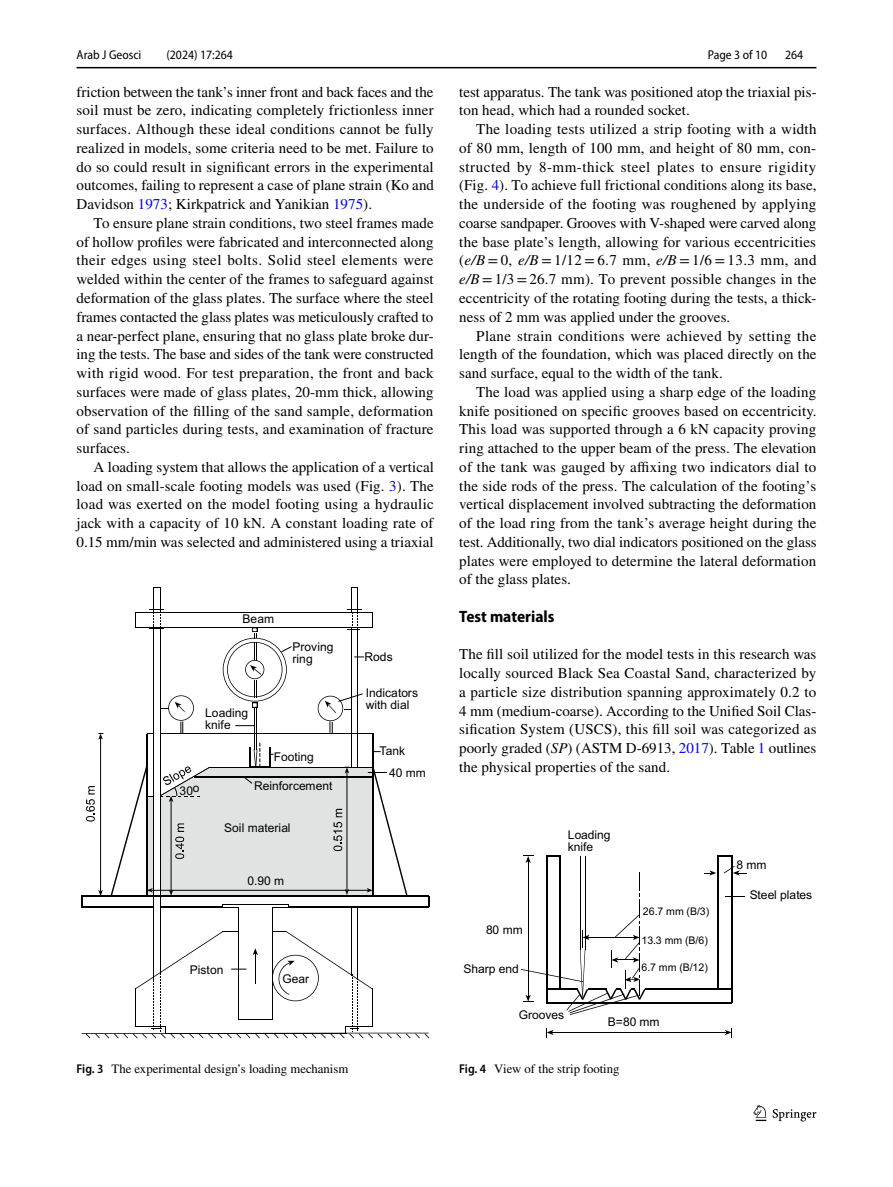
<style>
.page{position:relative;width:893px;height:1187px;background:#fff}
.page>*{position:absolute;margin:0;border:0;box-sizing:border-box;transform-origin:0 0}
.t1{font:700 semi-condensed 16.5px "Myriad Pro";color:#000}
.t2{font:15px/18.8px "STIX";letter-spacing:.005em;color:#000;text-align:justify}
.t3{font:12.75px "STIX";color:#000}
.t4{font:semi-condensed 12.75px "Myriad Pro";color:#000}
.t5{font:12px/12px "Arial 5";letter-spacing:.005em;color:#000}
.t6{font:12px/12px "Arial 7";color:#000}
.t7{font:12px "Arial 6";color:#000}
.t8{font:10.5px "Arial 7";color:#000}
.s1{color:#00f}
.s2{font-style:italic}
.s3{font-family:"Myriad Pro";font-weight:600;font-stretch:semi-condensed}
</style>
<div class="page">
<hr style="left:77px;top:67px;width:739px;height:1px;background:#000">
<svg style="left:753px;top:1105px;width:13px;height:15px"></svg>
<svg style="left:773px;top:1109px;width:43px;height:12px"></svg>
<hr style="left:160px;top:895px;width:269px;height:2px;background:#000">
<hr style="left:136px;top:611px;width:236px;height:1px;background:#000">
<hr style="left:136px;top:627px;width:236px;height:1px;background:#000">
<svg style="left:372px;top:612px;width:1px;height:15px"></svg>
<svg style="left:135px;top:612px;width:1px;height:15px"></svg>
<hr style="left:160px;top:628px;width:1px;height:344px;background:#000">
<div style="left:227px;top:642px;width:55px;height:55px;border:2px solid #000;border-radius:50%"></div>
<svg style="left:250px;top:628px;width:11px;height:17px"></svg>
<div style="left:168px;top:695px;width:26px;height:25px;border:2px solid #000;border-radius:50%"></div>
<svg style="left:175px;top:702px;width:10px;height:9px"></svg>
<hr style="left:288px;top:906px;width:141px;height:1px;background:#000">
<svg style="left:231px;top:645px;width:134px;height:285px"></svg>
<hr style="left:357px;top:907px;width:1px;height:71px;background:#000">
<svg style="left:82px;top:930px;width:347px;height:108px"></svg>
<hr style="left:153px;top:626px;width:1px;height:353px;background:#000">
<hr style="left:82px;top:905px;width:71px;height:2px;background:#000">
<svg style="left:325px;top:693px;width:38px;height:20px"></svg>
<hr style="left:146px;top:733px;width:1px;height:163px;background:#000">
<hr style="left:372px;top:733px;width:1px;height:163px;background:#000">
<svg style="left:86px;top:786px;width:9px;height:35px"></svg>
<svg style="left:181px;top:721px;width:2px;height:12px"></svg>
<svg style="left:330px;top:721px;width:3px;height:12px"></svg>
<hr style="left:82px;top:895px;width:71px;height:2px;background:#000">
<hr style="left:100px;top:738px;width:1px;height:153px;background:#000">
<svg style="left:98px;top:889px;width:5px;height:6px"></svg>
<svg style="left:98px;top:733px;width:5px;height:6px"></svg>
<hr style="left:256px;top:708px;width:1px;height:41px;background:#000">
<hr style="left:254px;top:708px;width:1px;height:42px;background:#000">
<svg style="left:235px;top:725px;width:19px;height:1px"></svg>
<hr style="left:357px;top:627px;width:1px;height:140px;background:#000">
<hr style="left:351px;top:628px;width:1px;height:139px;background:#000">
<hr style="left:351px;top:907px;width:1px;height:69px;background:#000">
<svg style="left:149px;top:587px;width:14px;height:42px"></svg>
<hr style="left:161px;top:733px;width:212px;height:1px;background:#000">
<svg style="left:111px;top:742px;width:297px;height:165px"></svg>
<svg style="left:347px;top:587px;width:14px;height:43px"></svg>
<hr style="left:546px;top:855px;width:1px;height:147px;background:#000">
<hr style="left:547px;top:1002px;width:185px;height:1px;background:#000">
<hr style="left:717px;top:855px;width:2px;height:133px;background:#000">
<hr style="left:560px;top:855px;width:1px;height:133px;background:#000">
<hr style="left:731px;top:855px;width:1px;height:147px;background:#000">
<svg style="left:547px;top:855px;width:13px;height:1px"></svg>
<svg style="left:719px;top:855px;width:12px;height:1px"></svg>
<hr style="left:645px;top:988px;width:86px;height:1px;background:#000">
<hr style="left:585px;top:855px;width:1px;height:94px;background:#000">
<hr style="left:580px;top:855px;width:1px;height:94px;background:#000">
<hr style="left:552px;top:1031px;width:175px;height:1px;background:#000">
<svg style="left:546px;top:1028px;width:8px;height:9px"></svg>
<svg style="left:725px;top:1028px;width:7px;height:9px"></svg>
<hr style="left:528px;top:861px;width:1px;height:135px;background:#000">
<svg style="left:523px;top:855px;width:11px;height:8px"></svg>
<svg style="left:521px;top:872px;width:124px;height:142px"></svg>
<svg style="left:725px;top:896px;width:19px;height:1px"></svg>
<svg style="left:704px;top:870px;width:12px;height:5px"></svg>
<svg style="left:724px;top:865px;width:23px;height:10px"></svg>
<p class="t4" style="left:77px;top:48px;width:66px">Arab J Geosci</p>
<p class="t4" style="left:166px;top:48px;width:68px">(2024) 17:264</p>
<p class="t4" style="left:708px;top:48px;width:61px">Page 3 of 10</p>
<p class="t4" style="left:785px;top:48px;width:20px">264</p>
<p class="t2" style="left:77px;top:83px;width:359px">friction between the tank’s inner front and back faces and the soil must be zero, indicating completely frictionless inner surfaces. Although these ideal conditions cannot be fully realized in models, some criteria need to be met. Failure to do so could result in significant errors in the experimental outcomes, failing to represent a case of plane strain (Ko and Davidson <span class="s1">1973</span>; Kirkpatrick and Yanikian <span class="s1">1975</span>).</p>
<p class="t2" style="left:77px;top:214px;width:359px;text-indent:17px">To ensure plane strain conditions, two steel frames made of hollow profiles were fabricated and interconnected along their edges using steel bolts. Solid steel elements were welded within the center of the frames to safeguard against deformation of the glass plates. The surface where the steel frames contacted the glass plates was meticulously crafted to a near-perfect plane, ensuring that no glass plate broke dur&shy;ing the tests. The base and sides of the tank were constructed with rigid wood. For test preparation, the front and back surfaces were made of glass plates, 20-mm thick, allowing observation of the filling of the sand sample, deformation of sand particles during tests, and examination of fracture surfaces.</p>
<p class="t2" style="left:77px;top:458px;width:359px;text-indent:17px">A loading system that allows the application of a vertical load on small-scale footing models was used (Fig. <span class="s1">3</span>). The load was exerted on the model footing using a hydraulic jack with a capacity of 10 kN. A constant loading rate of 0.15 mm/min was selected and administered using a triaxial</p>
<p class="t2" style="left:459px;top:83px;width:359px">test apparatus. The tank was positioned atop the triaxial pis&shy;ton head, which had a rounded socket.</p>
<p class="t2" style="left:459px;top:121px;width:359px;text-indent:17px">The loading tests utilized a strip footing with a width of 80 mm, length of 100 mm, and height of 80 mm, con&shy;structed by 8-mm-thick steel plates to ensure rigidity (Fig. <span class="s1">4</span>). To achieve full frictional conditions along its base, the underside of the footing was roughened by applying coarse sandpaper. Grooves with V-shaped were carved along the base plate’s length, allowing for various eccentricities (<span class="s2">e/B</span> = 0, <span class="s2">e/B</span> = 1/12 = 6.7 mm, <span class="s2">e/B</span> = 1/6 = 13.3 mm, and <span class="s2">e/B</span>=1/3=26.7 mm). To prevent possible changes in the eccentricity of the rotating footing during the tests, a thick&shy;ness of 2 mm was applied under the grooves.</p>
<p class="t2" style="left:459px;top:327px;width:359px;text-indent:17px">Plane strain conditions were achieved by setting the length of the foundation, which was placed directly on the sand surface, equal to the width of the tank.</p>
<p class="t2" style="left:459px;top:383px;width:359px;text-indent:17px">The load was applied using a sharp edge of the loading knife positioned on specific grooves based on eccentricity.<br>This load was supported through a 6 kN capacity proving ring attached to the upper beam of the press. The elevation of the tank was gauged by affixing two indicators dial to the side rods of the press. The calculation of the footing’s vertical displacement involved subtracting the deformation of the load ring from the tank’s average height during the test. Additionally, two dial indicators positioned on the glass plates were employed to determine the lateral deformation of the glass plates.</p>
<p class="t1" style="left:459px;top:607px;width:97px">Test materials</p>
<p class="t2" style="left:459px;top:646px;width:359px">The fill soil utilized for the model tests in this research was locally sourced Black Sea Coastal Sand, characterized by a particle size distribution spanning approximately 0.2 to 4 mm (medium-coarse). According to the Unified Soil Clas&shy;sification System (USCS), this fill soil was categorized as poorly graded (<span class="s2">SP</span>) (ASTM D-6913, <span class="s1">2017</span>). Table <span class="s1">1</span> outlines the physical properties of the sand.</p>
<p class="t5" style="left:242px;top:613px;width:33px">Beam</p>
<p class="t5" style="left:292px;top:641px;width:43px">Proving ring</p>
<p class="t5" style="left:364px;top:651px;width:30px">Rods</p>
<p class="t5" style="left:366px;top:686px;width:54px">Indicators with dial</p>
<p class="t5" style="left:205px;top:706px;width:45px">Loading knife</p>
<p class="t7" style="left:380px;top:743px;width:27px">Tank</p>
<p class="t7" style="left:274px;top:749px;width:42px">Footing</p>
<p class="t7" style="left:389px;top:766px;width:38px">40 mm</p>
<p class="t7" style="left:180px;top:783px;width:22px">30o</p>
<p class="t7" style="left:254px;top:779px;width:80px">Reinforcement</p>
<p class="t7" style="left:224px;top:820px;width:68px">Soil material</p>
<p class="t7" style="left:247px;top:874px;width:38px">0.90 m</p>
<p class="t5" style="left:190px;top:963px;width:35px">Piston</p>
<p class="t5" style="left:282px;top:972px;width:28px">Gear</p>
<p class="t3" style="left:77px;top:1060px;width:273px"><span class="s3">Fig. 3</span> The experimental design’s loading mechanism</p>
<p class="t6" style="left:486px;top:924px;width:38px">80 mm</p>
<p class="t6" style="left:463px;top:962px;width:57px">Sharp end</p>
<p class="t6" style="left:568px;top:828px;width:44px">Loading knife</p>
<p class="t8" style="left:643px;top:905px;width:68px">26.7 mm (B/3)</p>
<p class="t8" style="left:641px;top:933px;width:68px">13.3 mm (B/6)</p>
<p class="t8" style="left:641px;top:961px;width:68px">6.7 mm (B/12)</p>
<p class="t6" style="left:519px;top:1008px;width:47px">Grooves</p>
<p class="t6" style="left:608px;top:1015px;width:53px">B=80 mm</p>
<p class="t3" style="left:459px;top:1059px;width:162px"><span class="s3">Fig. 4</span> View of the strip footing</p>
<p class="t6" style="left:736px;top:858px;width:32px">8 mm</p>
<p class="t6" style="left:750px;top:888px;width:64px">Steel plates</p>
</div>
